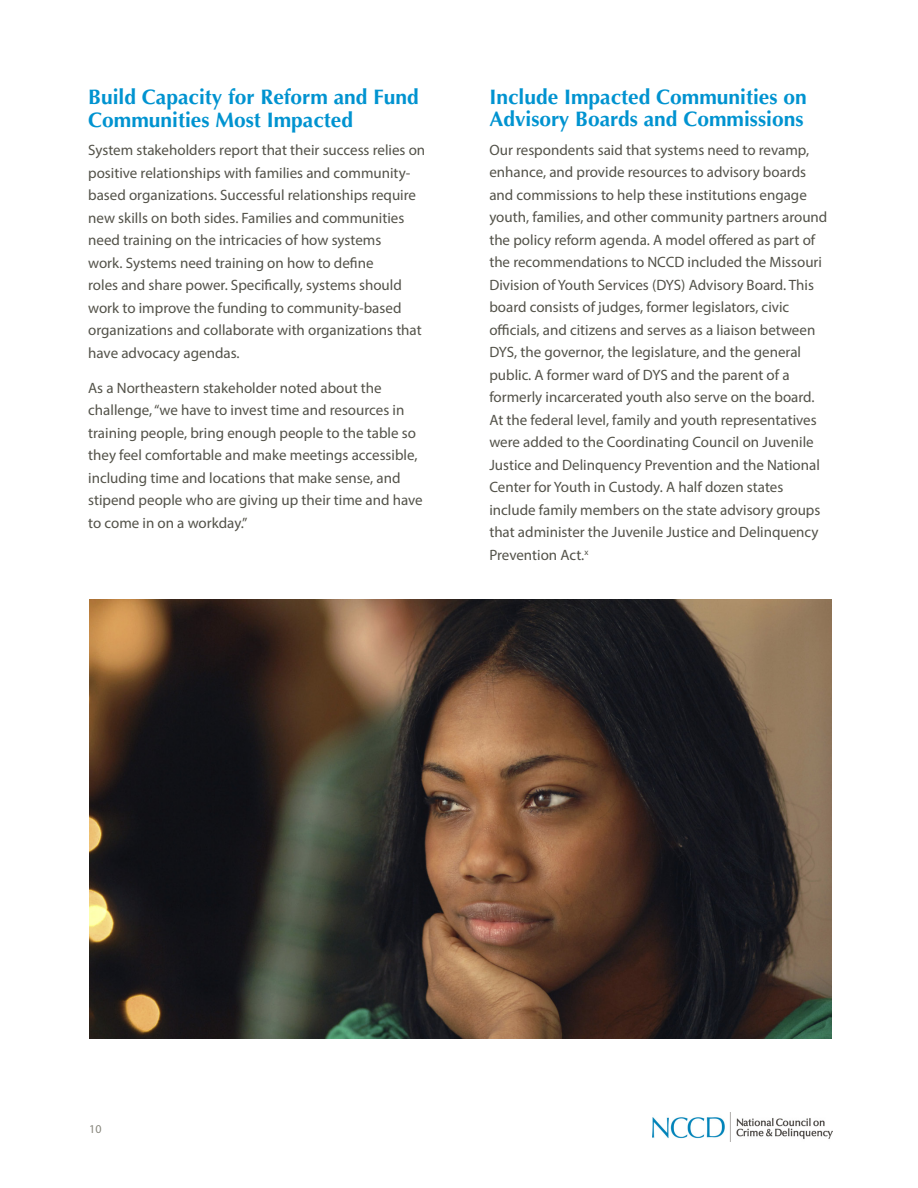
<style>
.page{position:relative;width:918px;height:1188px;background:#fff}
.page>*{position:absolute;margin:0;border:0;box-sizing:border-box;transform-origin:0 0}
.Heading_1{font:700 21px/22.5px "Optima LT Std";color:#0093d0}
.t1{font:15px/22.5px "Myriad Pro";color:#535249}
.t2{font:12px "Myriad Pro";color:#87867c}
</style>
<div class="page">
<img style="left:652px;top:1112px;width:181px;height:30px">
<img style="left:89px;top:600px;width:743px;height:438px">
<p class="Heading_1" style="left:88px;top:86px;width:332px">Build Capacity for Reform and Fund<br>Communities Most Impacted</p>
<p class="t1" style="left:88px;top:139px;width:339px">System stakeholders report that their success relies on positive relationships with families and community&shy;based organizations. Successful relationships require new skills on both sides. Families and communities need training on the intricacies of how systems<br>work. Systems need training on how to define<br>roles and share power. Specifically, systems should work to improve the funding to community-based organizations and collaborate with organizations that have advocacy agendas.</p>
<p class="t1" style="left:88px;top:376px;width:336px">As a Northeastern stakeholder noted about the challenge, “we have to invest time and resources in training people, bring enough people to the table so they feel comfortable and make meetings accessible, including time and locations that make sense, and stipend people who are giving up their time and have to come in on a workday.”</p>
<p class="Heading_1" style="left:489px;top:86px;width:319px">Include Impacted Communities on<br>Advisory Boards and Commissions</p>
<p class="t1" style="left:489px;top:138px;width:340px">Our respondents said that systems need to revamp, enhance, and provide resources to advisory boards and commissions to help these institutions engage youth, families, and other community partners around the policy reform agenda. A model offered as part of the recommendations to NCCD included the Missouri Division of Youth Services (DYS) Advisory Board. This board consists of judges, former legislators, civic officials, and citizens and serves as a liaison between DYS, the governor, the legislature, and the general public. A former ward of DYS and the parent of a formerly incarcerated youth also serve on the board.<br>At the federal level, family and youth representatives were added to the Coordinating Council on Juvenile Justice and Delinquency Prevention and the National Center for Youth in Custody. A half dozen states include family members on the state advisory groups that administer the Juvenile Justice and Delinquency Prevention Act.<sup>x</sup></p>
<p class="t2" style="left:89px;top:1122px;width:14px">10</p>
</div>
